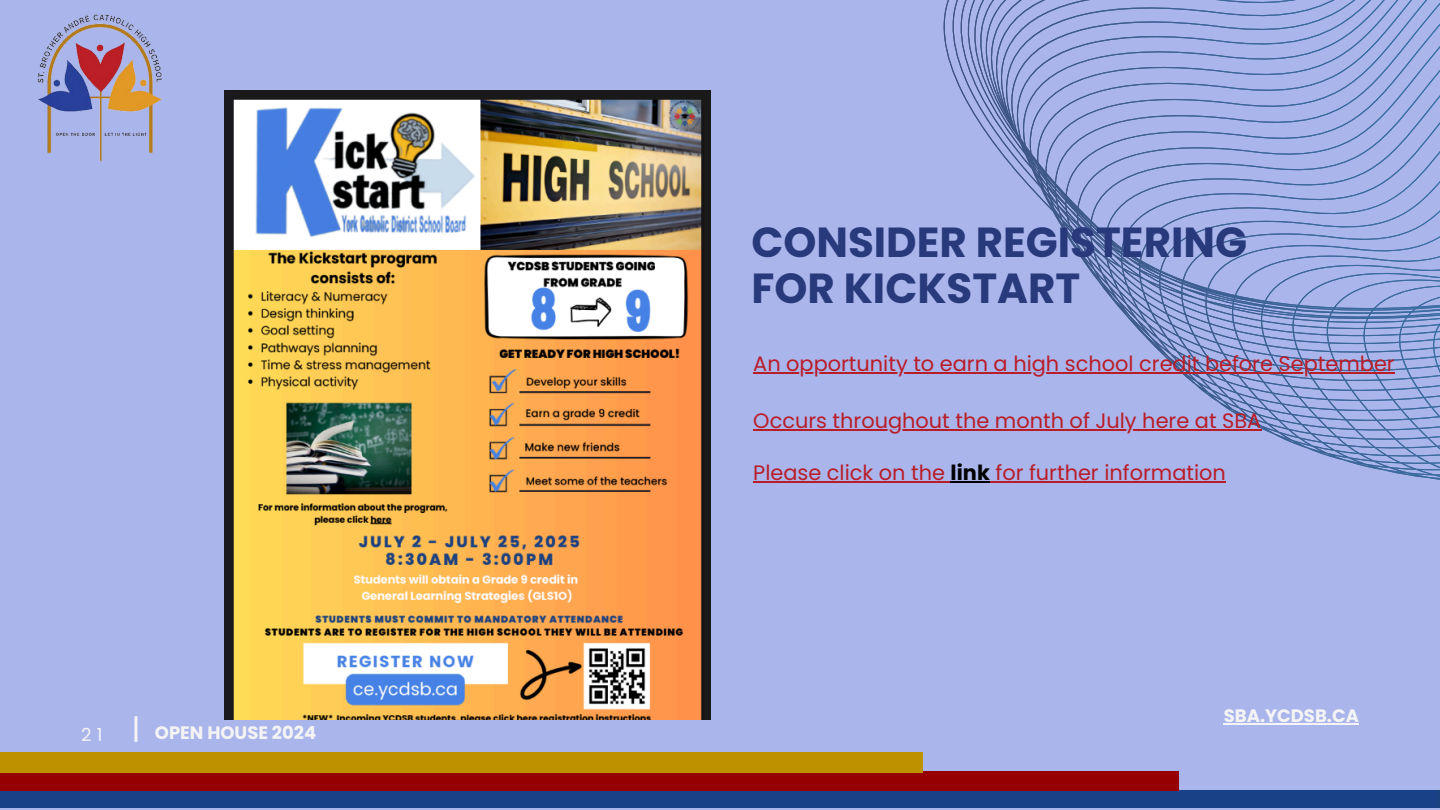
<style>
.page{position:relative;width:1440px;height:810px;background:#aab5eb}
.page>*{position:absolute;margin:0;border:0;box-sizing:border-box;transform-origin:0 0}
.t1{font:700 42px/45.8px "Poppins";color:#28397c}
.t2{font:20.9px "Poppins";color:#b91d28}
.t3{font:700 18px "Poppins";color:#f4f4f4}
.t4{font:18px "Poppins";color:#f4f4f4}
.s1{font-weight:700;color:#000}
</style>
<div class="page">
<hr style="left:134px;top:716px;width:3px;height:26px;background:#f4f4f4">
<svg style="left:875px;top:0;width:565px;height:770px"></svg>
<div style="left:0;top:772px;width:1179px;height:18px;background:#960000"></div>
<div style="left:0;top:753px;width:922px;height:19px;background:#be9100"></div>
<img style="left:37px;top:14px;width:125px;height:148px">
<hr style="left:1224px;top:723px;width:135px;height:2px;background:#f4f4f4">
<hr style="left:753px;top:373px;width:642px;height:1px;background:#b91d28">
<hr style="left:753px;top:430px;width:508px;height:1px;background:#b91d28">
<hr style="left:753px;top:481px;width:198px;height:2px;background:#b91d28">
<hr style="left:951px;top:481px;width:39px;height:2px;background:#000">
<hr style="left:990px;top:481px;width:236px;height:2px;background:#b91d28">
<img style="left:224px;top:91px;width:486px;height:628px">
<p class="t4" style="left:81px;top:722px;width:23px">2 1</p>
<h2 class="t3" style="left:155px;top:720px;width:163px">OPEN HOUSE 2024</h2>
<h2 class="t1" style="left:751px;top:219px;width:497px">CONSIDER REGISTERING<br>FOR KICKSTART</h2>
<p class="t2" style="left:753px;top:349px;width:643px">An opportunity to earn a high school credit before September</p>
<p class="t2" style="left:753px;top:406px;width:510px">Occurs throughout the month of July here at SBA</p>
<p class="t2" style="left:753px;top:458px;width:474px">Please click on the <span class="s1">link</span> for further information</p>
<h2 class="t3" style="left:1224px;top:703px;width:137px">SBA.YCDSB.CA</h2>
</div>
